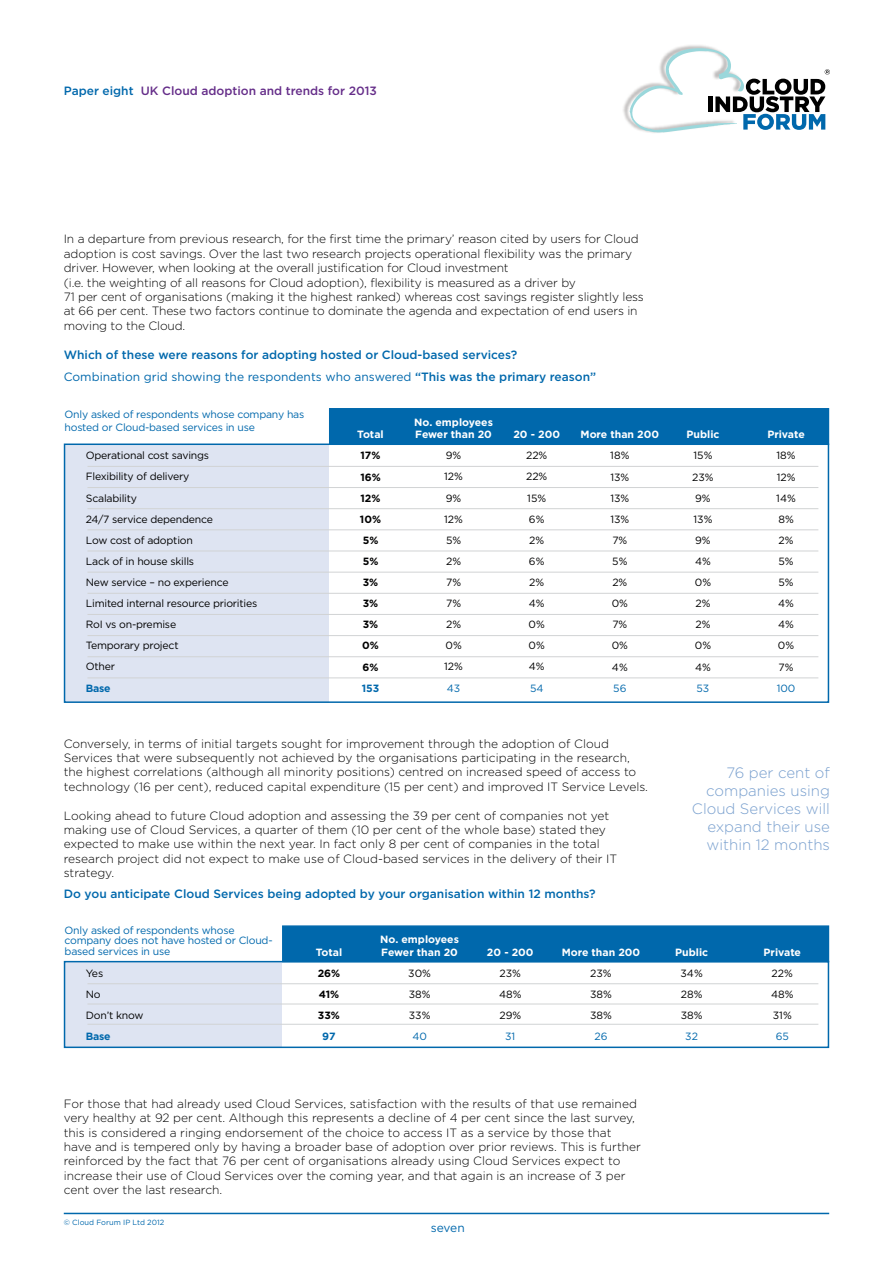
<style>
.page{position:relative;width:893px;height:1263px;background:#fff}
.page>*{position:absolute;margin:0;border:0;box-sizing:border-box;transform-origin:0 0}
.t1{font:300 15px/18px "Gotham";color:#789fce;text-align:right}
.t2{font:300 12px/14.4px "Gotham";color:#000}
.t3{font:500 12px/23px "Gotham";color:#0068ac}
.t4{font:500 12px "Gotham";color:#652d89}
.t5{font:12px "Gotham";letter-spacing:-.015em;color:#0068ac}
.t6{font:10.5px/21.1px "Gotham";letter-spacing:-.02em;color:#000}
.t7{font:10.5px/10.5px "Gotham";letter-spacing:-.02em;color:#0068ac}
.t8{font:700 10.5px/12.6px "Gotham";color:#fff}
.t9{font:700 10.5px/21.1px "Gotham";color:#000}
.t10{font:700 10.5px "Gotham";letter-spacing:-.02em;color:#0068ac}
.t11{font:7.5px "Gotham";color:#0068ac}
.s1{color:#0068ac}
.s2{font-weight:400}
</style>
<div class="page">
<hr style="left:64px;top:1213px;width:765px;height:1px;background:#0068ac">
<img style="left:623px;top:45px;width:90px;height:79px">
<svg style="left:630px;top:48px;width:200px;height:85px"></svg>
<div style="left:65px;top:444px;width:264px;height:259px;background:#dee4f2"></div>
<div style="left:329px;top:408px;width:500px;height:37px;background:#0068ac"></div>
<hr style="left:87px;top:466px;width:731px;height:1px;background:#d1d3d4">
<div style="left:64px;top:443px;width:765px;height:260px;border:2px solid #0068ac"></div>
<hr style="left:87px;top:487px;width:731px;height:1px;background:#d1d3d4">
<hr style="left:87px;top:508px;width:731px;height:1px;background:#d1d3d4">
<hr style="left:87px;top:529px;width:731px;height:1px;background:#d1d3d4">
<hr style="left:87px;top:677px;width:731px;height:1px;background:#d1d3d4">
<hr style="left:87px;top:656px;width:731px;height:1px;background:#d1d3d4">
<hr style="left:87px;top:635px;width:731px;height:1px;background:#d1d3d4">
<hr style="left:87px;top:614px;width:731px;height:1px;background:#d1d3d4">
<hr style="left:87px;top:593px;width:731px;height:1px;background:#d1d3d4">
<hr style="left:87px;top:572px;width:731px;height:1px;background:#d1d3d4">
<hr style="left:87px;top:551px;width:731px;height:1px;background:#d1d3d4">
<div style="left:65px;top:962px;width:217px;height:86px;background:#dee4f2"></div>
<div style="left:282px;top:925px;width:547px;height:37px;background:#0068ac;border:2px solid #0068ac"></div>
<hr style="left:87px;top:983px;width:731px;height:1px;background:#d1d3d4">
<div style="left:64px;top:961px;width:765px;height:87px;border:2px solid #0068ac"></div>
<hr style="left:87px;top:1004px;width:731px;height:1px;background:#d1d3d4">
<hr style="left:87px;top:1024px;width:731px;height:1px;background:#d1d3d4">
<p class="t4" style="left:64px;top:84px;width:315px"><span class="s1">Paper eight</span> UK Cloud adoption and trends for 2013</p>
<p class="t2" style="left:64px;top:232px;width:582px">In a departure from previous research, for the first time the primary’ reason cited by users for Cloud adoption is cost savings. Over the last two research projects operational flexibility was the primary driver. However, when looking at the overall justification for Cloud investment<br>(i.e. the weighting of all reasons for Cloud adoption), flexibility is measured as a driver by<br>71 per cent of organisations (making it the highest ranked) whereas cost savings register slightly less at 66 per cent. These two factors continue to dominate the agenda and expectation of end users in moving to the Cloud.</p>
<p class="t3" style="left:64px;top:342px;width:534px">Which of these were reasons for adopting hosted or Cloud-based services?<br><span class="s2">Combination grid showing the respondents who answered</span> “This was the primary reason”</p>
<p class="t7" style="left:65px;top:408px;width:241px;line-height:12.6px">Only asked of respondents whose company has hosted or Cloud-based services in use</p>
<p class="t6" style="left:86px;top:445px;width:173px">Operational cost savings<br>Flexibility of delivery<br>Scalability<br>24/7 service dependence<br>Low cost of adoption<br>Lack of in house skills<br>New service – no experience<br>Limited internal resource priorities<br>RoI vs on-premise<br>Temporary project<br>Other</p>
<p class="t10" style="left:86px;top:682px;width:26px">Base</p>
<p class="t8" style="left:357px;top:428px;width:28px">Total</p>
<p class="t9" style="left:360px;top:445px;width:23px">17%<br>16%<br>12%<br>10%<br>5%<br>5%<br>3%<br>3%<br>3%<br>0%<br>6%</p>
<p class="t10" style="left:362px;top:682px;width:19px">153</p>
<p class="t8" style="left:414px;top:415px;width:80px">No. employees<br>Fewer than 20</p>
<p class="t6" style="left:444px;top:445px;width:20px">9%<br>12%<br>9%<br>12%<br>5%<br>2%<br>7%<br>7%<br>2%<br>0%<br>12%</p>
<p class="t7" style="left:447px;top:682px;width:15px">43</p>
<p class="t8" style="left:513px;top:428px;width:48px">20 - 200</p>
<p class="t6" style="left:526px;top:445px;width:23px">22%<br>22%<br>15%<br>6%<br>2%<br>6%<br>2%<br>4%<br>0%<br>0%<br>4%</p>
<p class="t7" style="left:530px;top:682px;width:15px">54</p>
<p class="t8" style="left:581px;top:428px;width:80px">More than 200</p>
<p class="t6" style="left:610px;top:445px;width:21px">18%<br>13%<br>13%<br>13%<br>7%<br>5%<br>2%<br>0%<br>7%<br>0%<br>4%</p>
<p class="t7" style="left:613px;top:682px;width:15px">56</p>
<p class="t8" style="left:686px;top:428px;width:35px">Public</p>
<p class="t6" style="left:692px;top:445px;width:23px;text-align:center">15%<br>23%<br>9%<br>13%<br>9%<br>4%<br>0%<br>2%<br>2%<br>0%<br>4%</p>
<p class="t7" style="left:697px;top:682px;width:14px">53</p>
<p class="t8" style="left:767px;top:428px;width:39px">Private</p>
<p class="t6" style="left:776px;top:445px;width:21px">18%<br>12%<br>14%<br>8%<br>2%<br>5%<br>5%<br>4%<br>4%<br>0%<br>7%</p>
<p class="t7" style="left:777px;top:682px;width:20px">100</p>
<p class="t2" style="left:64px;top:736px;width:586px">Conversely, in terms of initial targets sought for improvement through the adoption of Cloud Services that were subsequently not achieved by the organisations participating in the research, the highest correlations (although all minority positions) centred on increased speed of access to technology (16 per cent), reduced capital expenditure (15 per cent) and improved IT Service Levels.</p>
<p class="t2" style="left:64px;top:808px;width:555px">Looking ahead to future Cloud adoption and assessing the 39 per cent of companies not yet making use of Cloud Services, a quarter of them (10 per cent of the whole base) stated they expected to make use within the next year. In fact only 8 per cent of companies in the total research project did not expect to make use of Cloud-based services in the delivery of their IT strategy.</p>
<p class="t3" style="left:64px;top:882px;width:533px">Do you anticipate Cloud Services being adopted by your organisation within 12 months?</p>
<p class="t7" style="left:65px;top:924px;width:210px">Only asked of respondents whose company does not have hosted or Cloud&shy;based services in use</p>
<p class="t6" style="left:86px;top:962px;width:59px">Yes<br>No<br>Don’t know</p>
<p class="t10" style="left:86px;top:1030px;width:26px">Base</p>
<p class="t8" style="left:316px;top:945px;width:28px">Total</p>
<p class="t9" style="left:318px;top:962px;width:24px;text-align:justify">26% 41% 33%</p>
<p class="t10" style="left:322px;top:1030px;width:15px">97</p>
<p class="t8" style="left:380px;top:933px;width:80px">No. employees<br>Fewer than 20</p>
<p class="t6" style="left:408px;top:962px;width:24px;text-align:justify">30% 38% 33%</p>
<p class="t7" style="left:412px;top:1031px;width:16px">40</p>
<p class="t8" style="left:487px;top:945px;width:48px">20 - 200</p>
<p class="t6" style="left:499px;top:962px;width:24px;text-align:justify">23% 48% 29%</p>
<p class="t7" style="left:505px;top:1031px;width:12px">31</p>
<p class="t8" style="left:562px;top:945px;width:80px">More than 200</p>
<p class="t6" style="left:590px;top:962px;width:23px;text-align:justify">23% 38% 38%</p>
<p class="t7" style="left:594px;top:1031px;width:15px">26</p>
<p class="t1" style="left:692px;top:763px;width:140px">76 per cent of companies using<br>Cloud Services will expand their use within 12 months</p>
<p class="t8" style="left:675px;top:945px;width:35px">Public</p>
<p class="t6" style="left:680px;top:962px;width:24px;text-align:justify">34% 28% 38%</p>
<p class="t7" style="left:685px;top:1031px;width:14px">32</p>
<p class="t8" style="left:764px;top:945px;width:39px">Private</p>
<p class="t6" style="left:771px;top:962px;width:24px;text-align:justify">22% 48% 31%</p>
<p class="t7" style="left:776px;top:1031px;width:15px">65</p>
<p class="t2" style="left:64px;top:1096px;width:579px">For those that had already used Cloud Services, satisfaction with the results of that use remained very healthy at 92 per cent. Although this represents a decline of 4 per cent since the last survey, this is considered a ringing endorsement of the choice to access IT as a service by those that have and is tempered only by having a broader base of adoption over prior reviews. This is further reinforced by the fact that 76 per cent of organisations already using Cloud Services expect to increase their use of Cloud Services over the coming year, and that again is an increase of 3 per cent over the last research.</p>
<p class="t11" style="left:64px;top:1218px;width:102px">© Cloud Forum IP Ltd 2012</p>
<p class="t5" style="left:431px;top:1221px;width:35px">seven</p>
</div>
